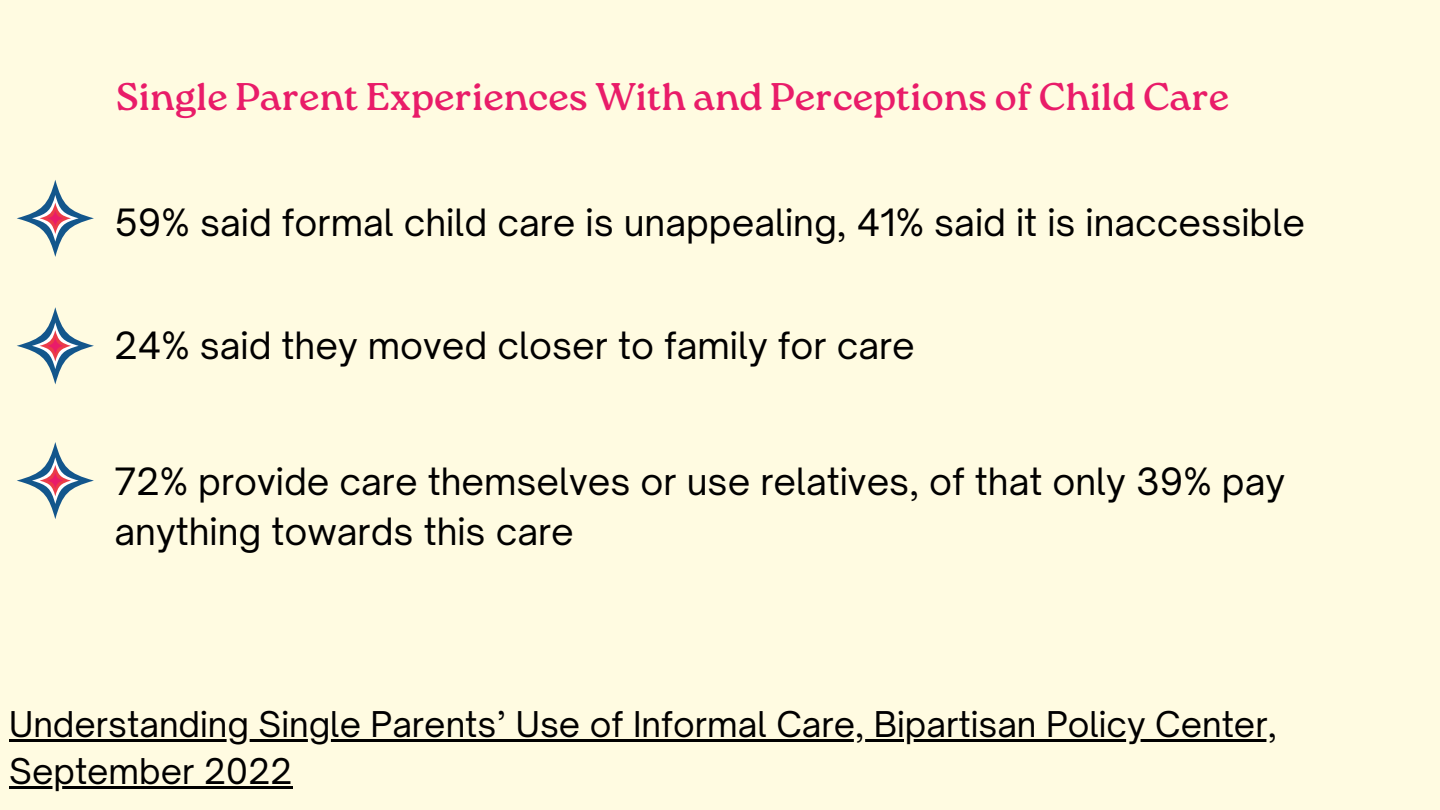
<style>
.page{position:relative;width:1440px;height:810px;background:#fffbe1}
.page>*{position:absolute;margin:0;border:0;box-sizing:border-box;transform-origin:0 0}
.t1{font:38.5px "Roca One";color:#e91c69}
.t2{font:36px/50.2px "Open Sauce One";color:#000}
.t3{font:34px/47.2px "Open Sauce One";color:#000}
</style>
<div class="page">
<hr style="left:9px;top:739px;width:1268px;height:3px;background:#000">
<hr style="left:9px;top:786px;width:283px;height:3px;background:#000">
<svg style="left:17px;top:180px;width:77px;height:77px"></svg>
<svg style="left:17px;top:307px;width:77px;height:77px"></svg>
<svg style="left:17px;top:442px;width:77px;height:77px"></svg>
<p class="t1" style="left:116px;top:74px;width:1115px">Single Parent Experiences With and Perceptions of Child Care</p>
<p class="t2" style="left:115px;top:197px;width:1192px">59% said formal child care is unappealing, 41% said it is inaccessible</p>
<p class="t2" style="left:115px;top:320px;width:802px">24% said they moved closer to family for care</p>
<p class="t2" style="left:115px;top:456px;width:1172px">72% provide care themselves or use relatives, of that only 39% pay anything towards this care</p>
<p class="t3" style="left:9px;top:700px;width:1269px">Understanding Single Parents’ Use of Informal Care, Bipartisan Policy Center,<br>September 2022</p>
</div>
